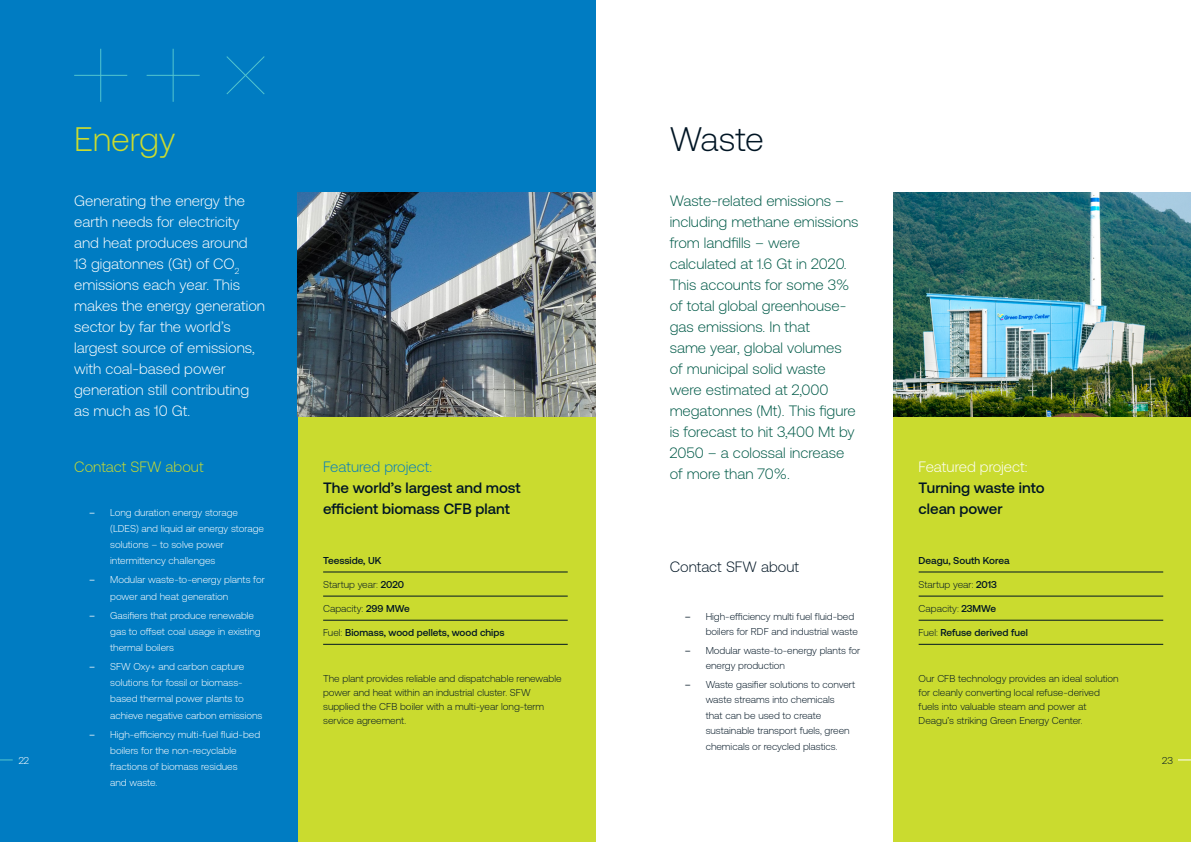
<style>
.page{position:relative;width:1191px;height:842px;background:#fff}
.page>*{position:absolute;margin:0;border:0;box-sizing:border-box;transform-origin:0 0}
.t1{font:300 34px "Aeonik";color:#cadb2f}
.t2{font:300 34px "Aeonik";letter-spacing:-.01em;color:#001524}
.Call_out{font:300 15px/21px "Aeonik";color:#005a48}
.Call_out-2{font:300 15px/21px "Aeonik";color:#fff}
.Call_out-3{font:500 15px/21px "Aeonik";color:#001524}
.Call_out-4{font:300 15px "Aeonik";color:#cadb2f}
.Call_out-5{font:300 15px "Aeonik";color:#001524}
.Body{font:300 10px/15.5px "Aeonik";color:#001524}
.t3{font:300 10px/16.1px "Aeonik";color:#fff}
.Body-2{font:500 10px "Aeonik";color:#001524}
.Call_out-6{font:300 10px "Aeonik";color:#001524}
.s1{font-weight:400}
.s2{font-weight:300;color:#007cc2}
.s3{font-weight:300;color:#fff}
.s4{font-weight:500}
.s5{font-weight:300}
</style>
<div class="page">
<div style="left:0;top:0;width:595px;height:842px;background:#007cc2"></div>
<svg style="left:0;top:759px;width:13px;height:1px"></svg>
<div style="left:298px;top:358px;width:297px;height:484px;background:#cadb2f"></div>
<div style="left:893px;top:358px;width:298px;height:484px;background:#cadb2f"></div>
<img style="left:298px;top:192px;width:297px;height:224px">
<img style="left:893px;top:192px;width:298px;height:224px">
<hr style="left:323px;top:571px;width:245px;height:1px;background:#001524">
<hr style="left:918px;top:571px;width:245px;height:1px;background:#001524">
<hr style="left:323px;top:596px;width:245px;height:1px;background:#001524">
<hr style="left:918px;top:596px;width:245px;height:1px;background:#001524">
<hr style="left:323px;top:620px;width:245px;height:1px;background:#001524">
<hr style="left:918px;top:620px;width:245px;height:1px;background:#001524">
<hr style="left:323px;top:644px;width:245px;height:1px;background:#001524">
<hr style="left:918px;top:644px;width:245px;height:1px;background:#001524">
<hr style="left:173px;top:49px;width:1px;height:53px;background:#54c5cf">
<hr style="left:100px;top:49px;width:1px;height:53px;background:#54c5cf">
<svg style="left:226px;top:56px;width:39px;height:38px"></svg>
<hr style="left:147px;top:75px;width:53px;height:1px;background:#54c5cf">
<hr style="left:74px;top:75px;width:53px;height:1px;background:#54c5cf">
<svg style="left:1178px;top:759px;width:13px;height:1px"></svg>
<p class="t3" style="left:19px;top:752px;width:12px">22</p>
<h1 class="t1" style="left:74px;top:120px;width:103px">Energy</h1>
<h1 class="t2" style="left:669px;top:120px;width:96px">Waste</h1>
<p class="Call_out-2" style="left:74px;top:190px;width:192px">Generating the energy the earth needs for electricity and heat produces around<br>13 gigatonnes (Gt) of CO<sub>2 </sub>emissions each year. This makes the energy generation sector by far the world’s largest source of emissions, with coal-based power generation still contributing as much as 10 Gt.</p>
<p class="Call_out" style="left:669px;top:190px;width:190px">Waste-related emissions – including methane emissions from landfills – were calculated at 1.6 Gt in 2020.<br>This accounts for some 3% of total global greenhouse&shy;gas emissions. In that<br>same year, global volumes<br>of municipal solid waste were estimated at 2,000 megatonnes (Mt). This figure is forecast to hit 3,400 Mt by<br>2050 – a colossal increase of more than 70%.</p>
<p class="t3" style="left:110px;top:504px;width:155px;text-indent:-21px"><span class="s1">–</span> Long duration energy storage (LDES) and liquid air energy storage solutions – to solve power intermittency challenges</p>
<p class="t3" style="left:110px;top:572px;width:156px;text-indent:-21px"><span class="s1">–</span> Modular waste-to-energy plants for power and heat generation</p>
<p class="t3" style="left:110px;top:607px;width:152px;text-indent:-21px"><span class="s1">–</span> Gasifiers that produce renewable gas to offset coal usage in existing thermal boilers</p>
<p class="t3" style="left:110px;top:659px;width:154px;text-indent:-21px"><span class="s1">–</span> SFW Oxy+ and carbon capture solutions for fossil or biomass&shy;based thermal power plants to achieve negative carbon emissions</p>
<p class="t3" style="left:110px;top:726px;width:152px;text-indent:-21px"><span class="s1">–</span> High-efficiency multi-fuel fluid-bed boilers for the non-recyclable fractions of biomass residues<br>and waste.</p>
<p class="Call_out-4" style="left:74px;top:458px;width:131px">Contact SFW about</p>
<p class="Call_out-3" style="left:323px;top:456px;width:199px"><span class="s2">Featured project:<br></span>The world’s largest and most efficient biomass CFB plant</p>
<p class="Call_out-3" style="left:918px;top:456px;width:127px"><span class="s3">Featured project:<br></span>Turning waste into clean power</p>
<p class="Body-2" style="left:323px;top:555px;width:60px">Teesside, UK</p>
<p class="Body" style="left:323px;top:577px;width:83px">Startup year: <span class="s4">2020</span></p>
<p class="Body" style="left:323px;top:601px;width:88px">Capacity: <span class="s4">299 MWe</span></p>
<p class="Body-2" style="left:323px;top:627px;width:183px"><span class="s5">Fuel:</span> Biomass, wood pellets, wood chips</p>
<p class="Body-2" style="left:918px;top:555px;width:92px">Deagu, South Korea</p>
<p class="Body" style="left:918px;top:577px;width:80px">Startup year: <span class="s4">2013</span></p>
<p class="Body" style="left:918px;top:601px;width:79px">Capacity: <span class="s4">23MWe</span></p>
<p class="Body-2" style="left:918px;top:627px;width:111px"><span class="s5">Fuel:</span> Refuse derived fuel</p>
<p class="Call_out-5" style="left:669px;top:559px;width:131px">Contact SFW about</p>
<p class="Body" style="left:705px;top:609px;width:154px;text-indent:-21px"><span class="s1">–</span> High-efficiency multi fuel fluid-bed boilers for RDF and industrial waste</p>
<p class="Body" style="left:705px;top:643px;width:156px;text-indent:-21px"><span class="s1">–</span> Modular waste-to-energy plants for energy production</p>
<p class="Body" style="left:705px;top:677px;width:151px;text-indent:-21px"><span class="s1">–</span> Waste gasifier solutions to convert waste streams into chemicals<br>that can be used to create sustainable transport fuels, green chemicals or recycled plastics.</p>
<p class="Body" style="left:323px;top:671px;width:240px;line-height:14px">The plant provides reliable and dispatchable renewable power and heat within an industrial cluster. SFW supplied the CFB boiler with a multi-year long-term service agreement.</p>
<p class="Body" style="left:918px;top:671px;width:201px;line-height:14px">Our CFB technology provides an ideal solution for cleanly converting local refuse-derived fuels into valuable steam and power at Deagu’s striking Green Energy Center.</p>
<p class="Call_out-6" style="left:1162px;top:755px;width:12px">23</p>
</div>
